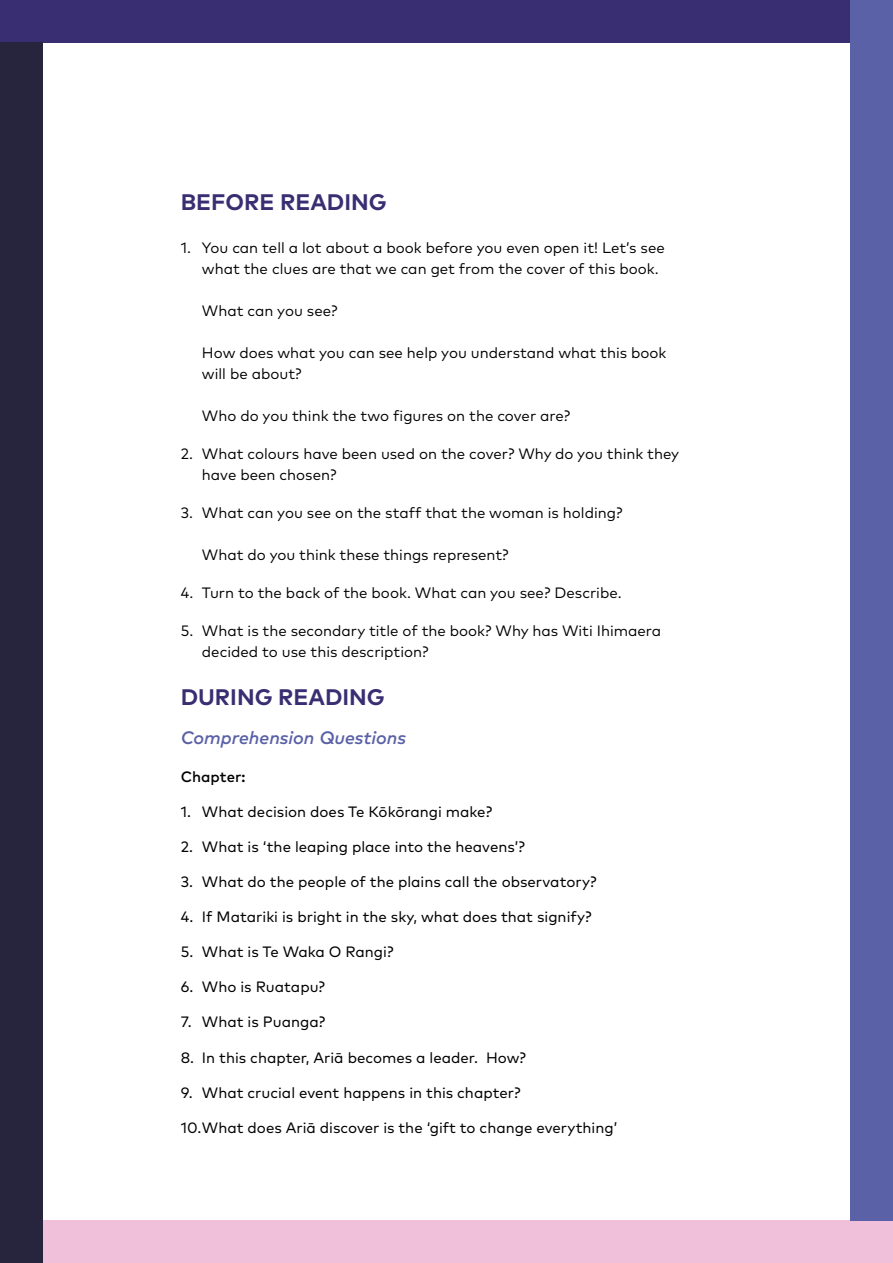
<style>
.page{position:relative;width:893px;height:1263px;background:#fff}
.page>*{position:absolute;margin:0;border:0;box-sizing:border-box;transform-origin:0 0}
.t1{font:700 22.5px "Mark Pro";color:#392e72}
.t2{font:italic 500 18px "Mark Pro";color:#5a61a7}
.t3{font:15px/21px "Mark Pro";color:#000}
.t4{font:15px "Mark Pro";color:#000}
.t5{font:500 15px "Mark Pro";color:#000}
</style>
<div class="page">
<div style="left:0;top:0;width:893px;height:43px;background:#392e72"></div>
<div style="left:43px;top:1220px;width:850px;height:43px;background:#f0c0da"></div>
<div style="left:0;top:43px;width:43px;height:1220px;background:#27253d"></div>
<div style="left:850px;top:0;width:43px;height:1220px;background:#5a61a7"></div>
<h1 class="t1" style="left:181px;top:185px;width:208px">BEFORE READING</h1>
<p class="t3" style="left:202px;top:236px;width:464px;text-indent:-21px">1. You can tell a lot about a book before you even open it! Let’s see what the clues are that we can get from the cover of this book.</p>
<p class="t3" style="left:202px;top:299px;width:137px">What can you see?</p>
<p class="t3" style="left:202px;top:341px;width:466px">How does what you can see help you understand what this book will be about?</p>
<p class="t3" style="left:202px;top:404px;width:370px">Who do you think the two figures on the cover are?</p>
<p class="t3" style="left:202px;top:442px;width:479px;text-indent:-21px">2. What colours have been used on the cover? Why do you think they have been chosen?</p>
<p class="t3" style="left:181px;top:501px;width:443px">3. What can you see on the staff that the woman is holding?</p>
<p class="t3" style="left:202px;top:543px;width:308px">What do you think these things represent?</p>
<p class="t3" style="left:181px;top:581px;width:442px">4. Turn to the back of the book. What can you see? Describe.</p>
<p class="t3" style="left:202px;top:619px;width:461px;text-indent:-21px">5. What is the secondary title of the book? Why has Witi Ihimaera decided to use this description?</p>
<h1 class="t1" style="left:181px;top:680px;width:206px">DURING READING</h1>
<p class="t2" style="left:181px;top:724px;width:227px">Comprehension Questions</p>
<p class="t5" style="left:181px;top:766px;width:66px">Chapter:</p>
<p class="t4" style="left:181px;top:801px;width:313px">1. What decision does Te Kōkōrangi make?</p>
<p class="t4" style="left:181px;top:836px;width:346px">2. What is ‘the leaping place into the heavens’?</p>
<p class="t4" style="left:181px;top:871px;width:417px">3. What do the people of the plains call the observatory?</p>
<p class="t4" style="left:181px;top:906px;width:412px">4. If Matariki is bright in the sky, what does that signify?</p>
<p class="t4" style="left:181px;top:941px;width:214px">5. What is Te Waka O Rangi?</p>
<p class="t4" style="left:181px;top:976px;width:146px">6. Who is Ruatapu?</p>
<p class="t4" style="left:181px;top:1011px;width:146px">7. What is Puanga?</p>
<p class="t4" style="left:181px;top:1046px;width:347px">8. In this chapter, Ariā becomes a leader. How?</p>
<p class="t4" style="left:181px;top:1081px;width:341px">9. What crucial event happens in this chapter?</p>
<p class="t4" style="left:181px;top:1116px;width:438px">10.What does Ariā discover is the ‘gift to change everything’</p>
</div>
